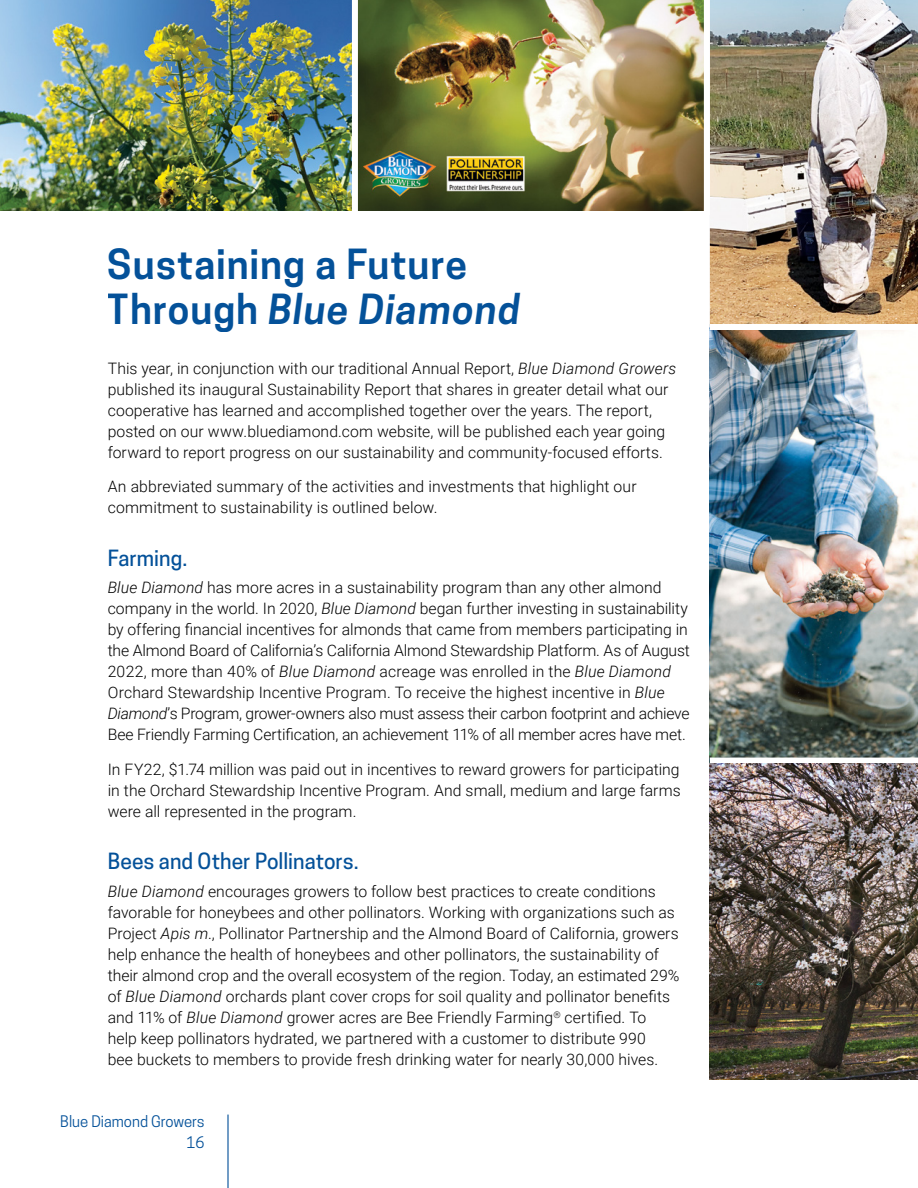
<style>
.page{position:relative;width:918px;height:1188px;background:#fff}
.page>*{position:absolute;margin:0;border:0;box-sizing:border-box;transform-origin:0 0}
.t1{font:600 39px/45px "Cooper Hewitt";letter-spacing:.02em;color:#045199}
.t2{font:500 21px "Cooper Hewitt";color:#045199}
.t3{font:300 15.75px/21px "Roboto";color:#000}
.t4{font:15px "Cooper Hewitt";color:#045199}
.s1{font-style:italic}
</style>
<div class="page">
<img style="left:710px;top:330px;width:208px;height:428px">
<img style="left:710px;top:0;width:208px;height:324px">
<img style="left:0;top:0;width:352px;height:211px">
<img style="left:358px;top:0;width:346px;height:211px">
<img style="left:710px;top:764px;width:208px;height:316px">
<hr style="left:227px;top:1115px;width:2px;height:73px;background:#045199">
<h1 class="t1" style="left:108px;top:242px;width:414px">Sustaining a Future<br>Through <span class="s1">Blue Diamond</span></h1>
<p class="t3" style="left:108px;top:357px;width:570px">This year, in conjunction with our traditional Annual Report, <span class="s1">Blue Diamond Growers </span>published its inaugural Sustainability Report that shares in greater detail what our cooperative has learned and accomplished together over the years. The report, posted on our www.bluediamond.com website, will be published each year going forward to report progress on our sustainability and community-focused efforts.</p>
<p class="t3" style="left:108px;top:475px;width:530px">An abbreviated summary of the activities and investments that highlight our commitment to sustainability is outlined below.</p>
<h2 class="t2" style="left:108px;top:545px;width:81px">Farming.</h2>
<p class="t3" style="left:108px;top:577px;width:584px"><span class="s1">Blue Diamond</span> has more acres in a sustainability program than any other almond company in the world. In 2020, <span class="s1">Blue Diamond</span> began further investing in sustainability by offering financial incentives for almonds that came from members participating in the Almond Board of California’s California Almond Stewardship Platform. As of August 2022, more than 40% of <span class="s1">Blue Diamond</span> acreage was enrolled in the <span class="s1">Blue Diamond </span>Orchard Stewardship Incentive Program. To receive the highest incentive in <span class="s1">Blue Diamond</span>’s Program, grower-owners also must assess their carbon footprint and achieve Bee Friendly Farming Certification, an achievement 11% of all member acres have met.</p>
<p class="t3" style="left:108px;top:758px;width:574px;text-align:justify">In FY22, $1.74 million was paid out in incentives to reward growers for participating in the Orchard Stewardship Incentive Program. And small, medium and large farms were all represented in the program.</p>
<h2 class="t2" style="left:108px;top:849px;width:253px">Bees and Other Pollinators.</h2>
<p class="t3" style="left:108px;top:880px;width:573px"><span class="s1">Blue Diamond</span> encourages growers to follow best practices to create conditions favorable for honeybees and other pollinators. Working with organizations such as Project <span class="s1">Apis m</span>., Pollinator Partnership and the Almond Board of California, growers help enhance the health of honeybees and other pollinators, the sustainability of their almond crop and the overall ecosystem of the region. Today, an estimated 29% of <span class="s1">Blue Diamond</span> orchards plant cover crops for soil quality and pollinator benefits and 11% of <span class="s1">Blue Diamond</span> grower acres are Bee Friendly Farming<sup>®</sup> certified. To<br>help keep pollinators hydrated, we partnered with a customer to distribute 990<br>bee buckets to members to provide fresh drinking water for nearly 30,000 hives.</p>
<p class="t4" style="left:60px;top:1112px;width:146px">Blue Diamond Growers</p>
<p class="t4" style="left:187px;top:1133px;width:19px">16</p>
</div>
